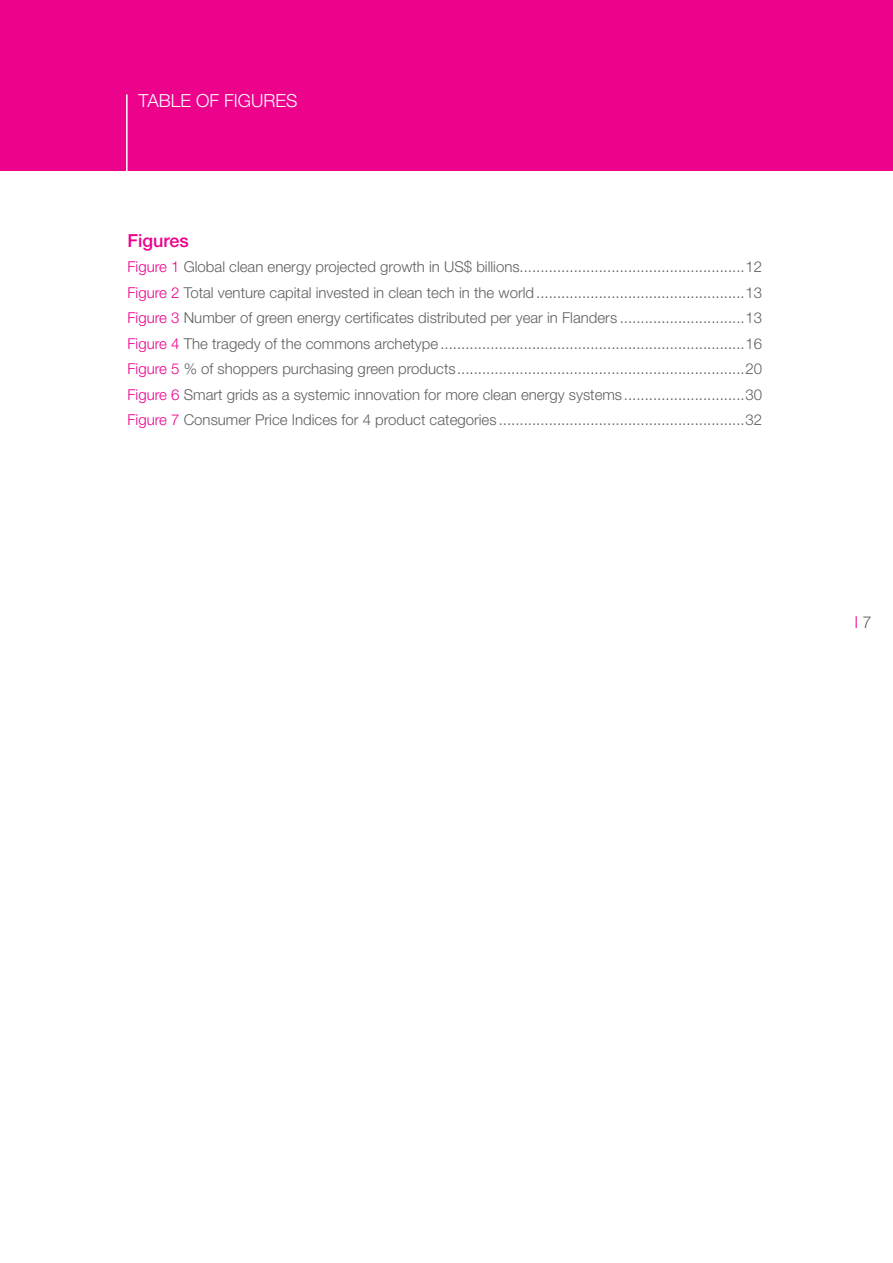
<style>
.page{position:relative;width:893px;height:1263px;background:#fff}
.page>*{position:absolute;margin:0;border:0;box-sizing:border-box;transform-origin:0 0}
.t1{font:300 18px "Helvetica Neue LT Std";color:#fff}
.t2{font:500 18px "Helvetica Neue LT Std";color:#ed028c}
.t3{font:300 16.5px "Helvetica Neue LT Std";color:#ed028c}
.t4{font:300 15px/25.5px "Helvetica Neue LT Std";color:#5f5f62;text-align:justify}
.s1{color:#ed028c}
.s2{color:#5f5f62}
</style>
<div class="page">
<div style="left:0;top:0;width:893px;height:170px;background:#ed028c"></div>
<hr style="left:126px;top:94px;width:2px;height:80px;background:#fff">
<p class="t1" style="left:139px;top:90px;width:12px">table</p>
<p class="t1" style="left:196px;top:90px;width:80px">offigures</p>
<p class="t2" style="left:128px;top:230px;width:63px">Figures</p>
<p class="t4" style="left:128px;top:254px;width:636px"><span class="s1">Figure 1</span> Global clean energy projected growth in US$ billions......................................................12<br><span class="s1">Figure 2</span> Total venture capital invested in clean tech in the world..................................................13<br><span class="s1">Figure 3</span> Number of green energy certificates distributed per year in Flanders ..............................13<br><span class="s1">Figure 4</span> The tragedy of the commons archetype .........................................................................16<br><span class="s1">Figure 5</span> % of shoppers purchasing green products.....................................................................20<br><span class="s1">Figure 6</span> Smart grids as a systemic innovation for more clean energy systems.............................30<br><span class="s1">Figure 7</span> Consumer Price Indices for 4 product categories ...........................................................32</p>
<p class="t3" style="left:855px;top:612px;width:18px">l <span class="s2">7</span></p>
</div>
